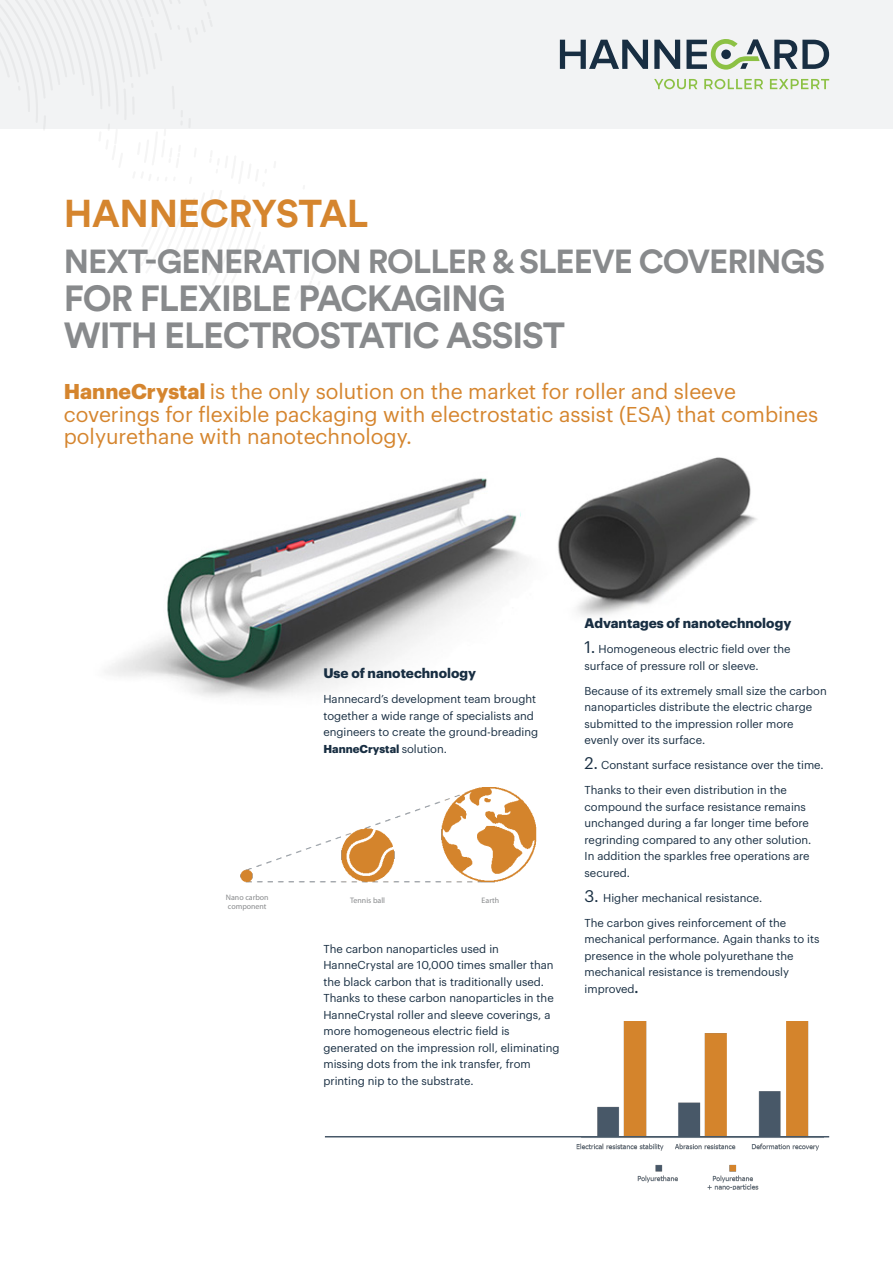
<style>
.page{position:relative;width:893px;height:1263px;background:#fff}
.page>*{position:absolute;margin:0;border:0;box-sizing:border-box;transform-origin:0 0}
.HC_DOC_-_TITLE{font:700 38.4px "Circular Std";letter-spacing:-.01em;color:#d5852e}
.HC_DOC_-_TITLE-2{font:700 36px/37.5px "Circular Std";letter-spacing:-.03em;color:#888a8c}
.HC_DOC_-_TITLE-3{font:700 33px "Circular Std";letter-spacing:-.03em;color:#888a8c}
.HC_DOC_-_Introductio{font:21px/22.5px "Graphik";color:#d5852e}
.Bodytekst{font:700 13.5px "Graphik";color:#182e42}
.Bodytekst-2{font:11.25px/16.5px "Graphik";color:#182e42}
.HC_DOC_-_Side_column{font:7.95px/9.4px "Myriad Pro";color:#888a8c}
.s1{font-weight:700}
.s2{font-size:16.5px}
</style>
<div class="page">
<div style="left:0;top:0;width:893px;height:128px;background:#f2f3f4"></div>
<svg style="left:560px;top:40px;width:88px;height:29px"></svg>
<svg style="left:654px;top:40px;width:26px;height:29px"></svg>
<svg style="left:686px;top:39px;width:143px;height:31px"></svg>
<svg style="left:654px;top:79px;width:175px;height:10px"></svg>
<img style="left:107px;top:457px;width:650px;height:241px">
<img style="left:240px;top:787px;width:297px;height:96px">
<img style="left:576px;top:1021px;width:247px;height:168px">
<hr style="left:325px;top:1136px;width:504px;height:1px;background:#475868">
<p class="HC_DOC_-_TITLE" style="left:64px;top:189px;width:306px">HANNECRYSTAL</p>
<p class="HC_DOC_-_TITLE-3" style="left:64px;top:241px;width:763px">NEXT-GENERATION ROLLER &amp; SLEEVE COVERINGS</p>
<p class="HC_DOC_-_TITLE-2" style="left:64px;top:279px;width:503px">FOR FLEXIBLE PACKAGING<br>WITH ELECTROSTATIC ASSIST</p>
<p class="HC_DOC_-_Introductio" style="left:64px;top:379px;width:756px"><span class="s1">HanneCrystal</span> is the only solution on the market for roller and sleeve coverings for flexible packaging with electrostatic assist (ESA) that combines polyurethane with nanotechnology.</p>
<p class="Bodytekst" style="left:323px;top:663px;width:154px">Use of nanotechnology</p>
<p class="Bodytekst-2" style="left:323px;top:690px;width:216px">Hannecard’s development team brought together a wide range of specialists and engineers to create the ground-breading <span class="s1">HanneCrystal</span> solution.</p>
<p class="HC_DOC_-_Side_column" style="left:226px;top:892px;width:44px">Nano carbon component</p>
<p class="HC_DOC_-_Side_column" style="left:350px;top:896px;width:36px">Tennis ball</p>
<p class="HC_DOC_-_Side_column" style="left:482px;top:896px;width:19px">Earth</p>
<p class="Bodytekst-2" style="left:323px;top:939px;width:238px">The carbon nanoparticles used in HanneCrystal are 10,000 times smaller than the black carbon that is traditionally used.<br>Thanks to these carbon nanoparticles in the HanneCrystal roller and sleeve coverings, a more homogeneous electric field is generated on the impression roll, eliminating missing dots from the ink transfer, from printing nip to the substrate.</p>
<p class="Bodytekst" style="left:585px;top:613px;width:208px">Advantages of nanotechnology</p>
<p class="Bodytekst-2" style="left:585px;top:640px;width:207px"><span class="s2">1.</span> Homogeneous electric field over the surface of pressure roll or sleeve.</p>
<p class="Bodytekst-2" style="left:585px;top:681px;width:244px">Because of its extremely small size the carbon nanoparticles distribute the electric charge submitted to the impression roller more evenly over its surface.</p>
<p class="Bodytekst-2" style="left:585px;top:756px;width:241px"><span class="s2">2.</span> Constant surface resistance over the time.</p>
<p class="Bodytekst-2" style="left:585px;top:781px;width:228px">Thanks to their even distribution in the compound the surface resistance remains unchanged during a far longer time before regrinding compared to any other solution.<br>In addition the sparkles free operations are secured.</p>
<p class="Bodytekst-2" style="left:585px;top:888px;width:179px"><span class="s2">3.</span> Higher mechanical resistance.</p>
<p class="Bodytekst-2" style="left:585px;top:913px;width:236px">The carbon gives reinforcement of the mechanical performance. Again thanks to its presence in the whole polyurethane the mechanical resistance is tremendously improved<span class="s1">.</span></p>
</div>
